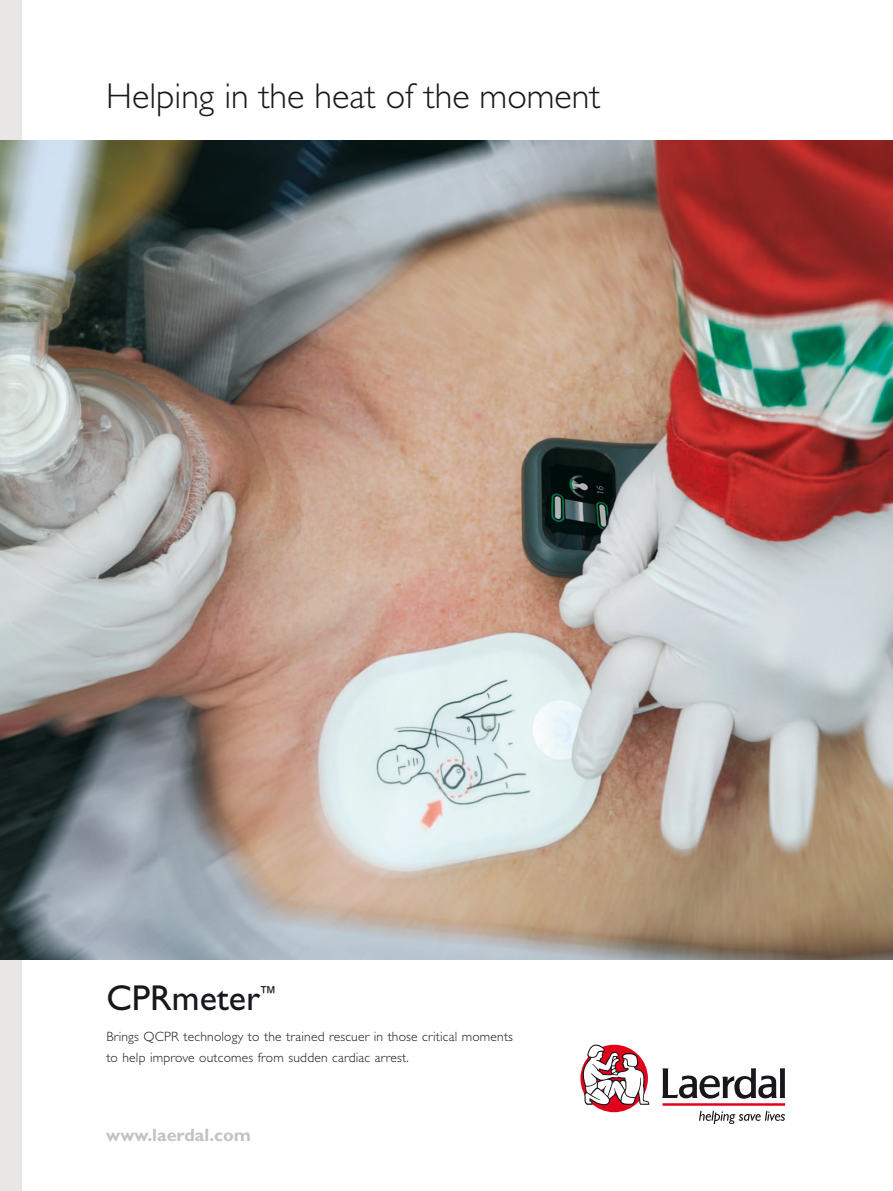
<style>
.page{position:relative;width:893px;height:1191px;background:#fff}
.page>*{position:absolute;margin:0;border:0;box-sizing:border-box;transform-origin:0 0}
.t1{font:300 36px "Gill Sans";color:#1a171c}
.t2{font:36px "Gill Sans";color:#1a171c}
.t3{font:700 18px "Gill Sans";color:#c3c2c1}
.t4{font:18px "Gill Sans";color:#1a171c}
.t5{font:300 13.5px/21px "Gill Sans";letter-spacing:.015em;color:#1a171c}
</style>
<div class="page">
<div style="left:0;top:0;width:21px;height:1191px;background:#e9e7e5"></div>
<img style="left:0;top:140px;width:893px;height:820px">
<div style="left:580px;top:1044px;width:68px;height:68px;background:#e2001a;border-radius:50%"></div>
<svg style="left:580px;top:1044px;width:69px;height:62px"></svg>
<svg style="left:662px;top:1068px;width:123px;height:31px"></svg>
<hr style="left:663px;top:1103px;width:122px;height:2px;background:#e2001a">
<svg style="left:699px;top:1110px;width:86px;height:14px"></svg>
<h1 class="t1" style="left:106px;top:75px;width:496px">Helping in the heat of the moment</h1>
<h1 class="t2" style="left:106px;top:976px;width:156px">CPRmeter</h1>
<p class="t5" style="left:106px;top:1026px;width:408px">Brings QCPR technology to the trained rescuer in those critical moments to help improve outcomes from sudden cardiac arrest.</p>
<h2 class="t4" style="left:259px;top:982px;width:19px">™</h2>
<h2 class="t3" style="left:106px;top:1124px;width:146px">www.laerdal.com</h2>
</div>
